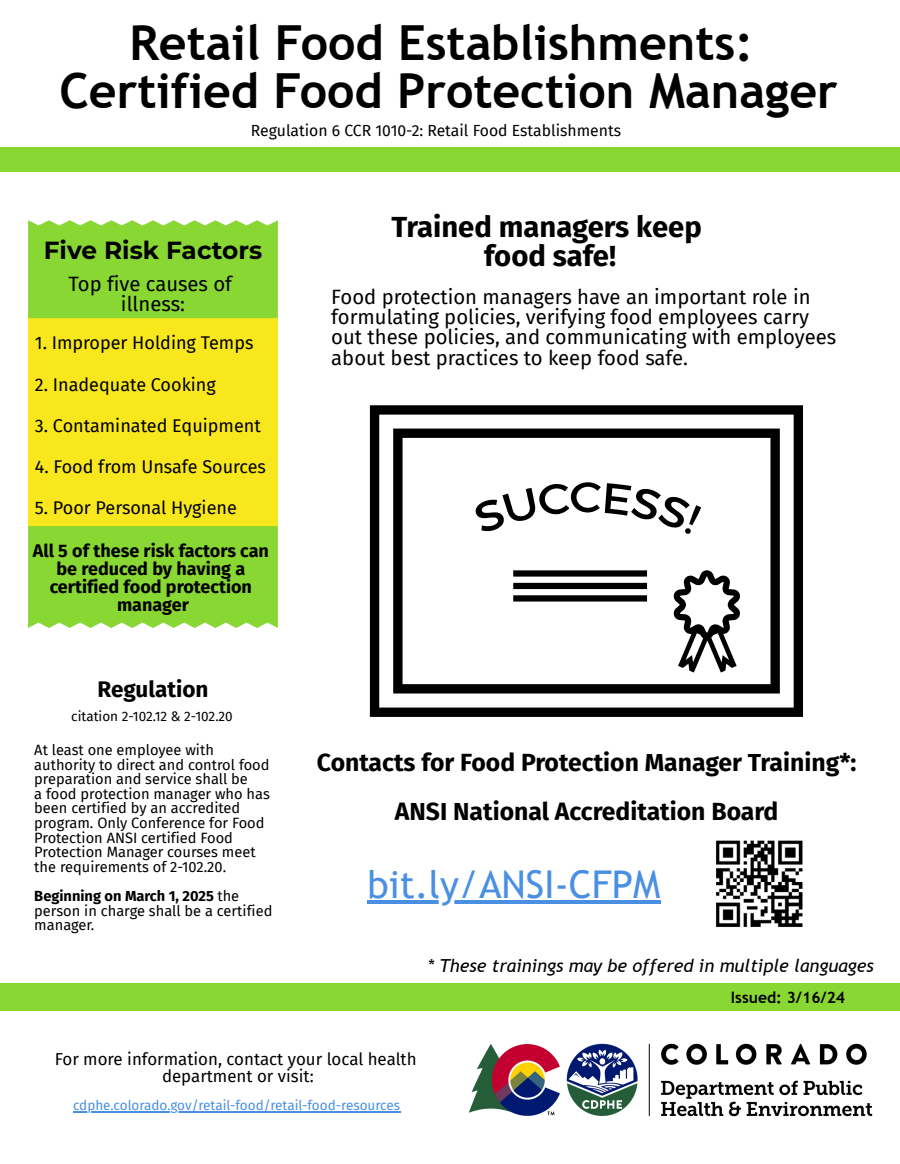
<style>
.page{position:relative;width:900px;height:1164px;background:#fff}
.page>*{position:absolute;margin:0;border:0;box-sizing:border-box;transform-origin:0 0}
.t1{font:700 48.3px/48.3px "Trebuchet MS";color:#000;text-align:center}
.t2{font:38.25px "Trebuchet MS";color:#4a90e2}
.t3{font:700 29.25px/29.2px "Fira Sans";color:#000;text-align:center}
.t4{font:700 24.75px "Fira Sans";color:#000}
.t5{font:700 24.75px "Montserrat";color:#000}
.t6{font:700 22.5px "Fira Sans";color:#000}
.t7{font:20.25px/20.2px "Fira Sans";color:#000;text-align:center}
.t8{font:18px "Fira Sans";color:#000}
.t9{font:700 18px/18px "Fira Sans";color:#000;text-align:center}
.t10{font:italic 18px "Trebuchet MS";color:#000}
.t11{font:16.8px/16.8px "Fira Sans";color:#000;text-align:center}
.t12{font:15.75px "Fira Sans";color:#000}
.t13{font:700 15.75px "Trebuchet MS";color:#000}
.t14{font:14.7px/14.7px "Fira Sans";color:#000}
.t15{font:13.5px "Fira Sans";color:#4a90e2}
.t16{font:13.5px "Fira Sans";color:#000}
.s1{font-weight:700}
</style>
<div class="page">
<div style="left:0;top:147px;width:900px;height:25px;background:#88d733"></div>
<div style="left:0;top:984px;width:900px;height:27px;background:#88d733"></div>
<div style="left:28px;top:526px;width:250px;height:102px;background:#88d733"></div>
<div style="left:28px;top:314px;width:250px;height:212px;background:#f8e71c"></div>
<div style="left:28px;top:220px;width:250px;height:98px;background:#88d733"></div>
<hr style="left:73px;top:1111px;width:327px;height:1px;background:#4a90e2">
<img style="left:468px;top:1043px;width:405px;height:73px">
<hr style="left:367px;top:900px;width:294px;height:3px;background:#4a90e2">
<svg style="left:370px;top:405px;width:433px;height:312px"></svg>
<img style="left:716px;top:840px;width:87px;height:87px">
<p class="t1" style="left:59px;top:18px;width:780px">Retail Food Establishments:<br>Certified Food Protection Manager</p>
<p class="t12" style="left:251px;top:121px;width:372px">Regulation 6 CCR 1010-2: Retail Food Establishments</p>
<p class="t5" style="left:44px;top:235px;width:220px">Five Risk Factors</p>
<p class="t7" style="left:69px;top:274px;width:165px">Top five causes of illness:</p>
<p class="t8" style="left:35px;top:332px;width:220px">1. Improper Holding Temps</p>
<p class="t8" style="left:35px;top:374px;width:183px">2. Inadequate Cooking</p>
<p class="t8" style="left:35px;top:415px;width:227px">3. Contaminated Equipment</p>
<p class="t8" style="left:35px;top:456px;width:233px">4. Food from Unsafe Sources</p>
<p class="t8" style="left:35px;top:498px;width:203px">5. Poor Personal Hygiene</p>
<p class="t9" style="left:33px;top:542px;width:238px">All 5 of these risk factors can be reduced by having a certified food protection manager</p>
<p class="t6" style="left:97px;top:676px;width:113px">Regulation</p>
<p class="t16" style="left:71px;top:708px;width:163px">citation 2-102.12 &amp; 2-102.20</p>
<p class="t14" style="left:34px;top:743px;width:181px">At least one employee with</p>
<p class="t14" style="left:34px;top:757px;width:237px">authority to direct and control food</p>
<p class="t14" style="left:34px;top:772px;width:215px">preparation and service shall be</p>
<p class="t14" style="left:34px;top:786px;width:237px">a food protection manager who has</p>
<p class="t14" style="left:34px;top:801px;width:207px">been certified by an accredited</p>
<p class="t14" style="left:34px;top:816px;width:232px">program. Only Conference for Food</p>
<p class="t14" style="left:34px;top:830px;width:200px">Protection ANSI certified Food</p>
<p class="t14" style="left:34px;top:845px;width:223px">Protection Manager courses meet</p>
<p class="t14" style="left:34px;top:860px;width:193px">the requirements of 2-102.20.</p>
<p class="t14" style="left:34px;top:889px;width:240px"><span class="s1">Beginning on March 1, 2025</span> the person in charge shall be a certified manager.</p>
<p class="t3" style="left:391px;top:212px;width:312px">Trained managers keep food safe!</p>
<p class="t7" style="left:331px;top:287px;width:506px;text-align:left">Food protection managers have an important role in formulating policies, verifying food employees carry out these policies, and communicating with employees about best practices to keep food safe.</p>
<p class="t4" style="left:317px;top:747px;width:541px">Contacts for Food Protection Manager Training*:</p>
<p class="t4" style="left:395px;top:797px;width:385px">ANSI National Accreditation Board</p>
<p class="t2" style="left:367px;top:862px;width:294px">bit.ly/ANSI-CFPM</p>
<p class="t10" style="left:427px;top:955px;width:448px">* These trainings may be offered in multiple languages</p>
<p class="t13" style="left:731px;top:988px;width:116px">Issued: 3/16/24</p>
<p class="t11" style="left:55px;top:1051px;width:363px">For more information, contact your local health department or visit:</p>
<p class="t15" style="left:73px;top:1097px;width:328px">cdphe.colorado.gov/retail-food/retail-food-resources</p>
</div>
